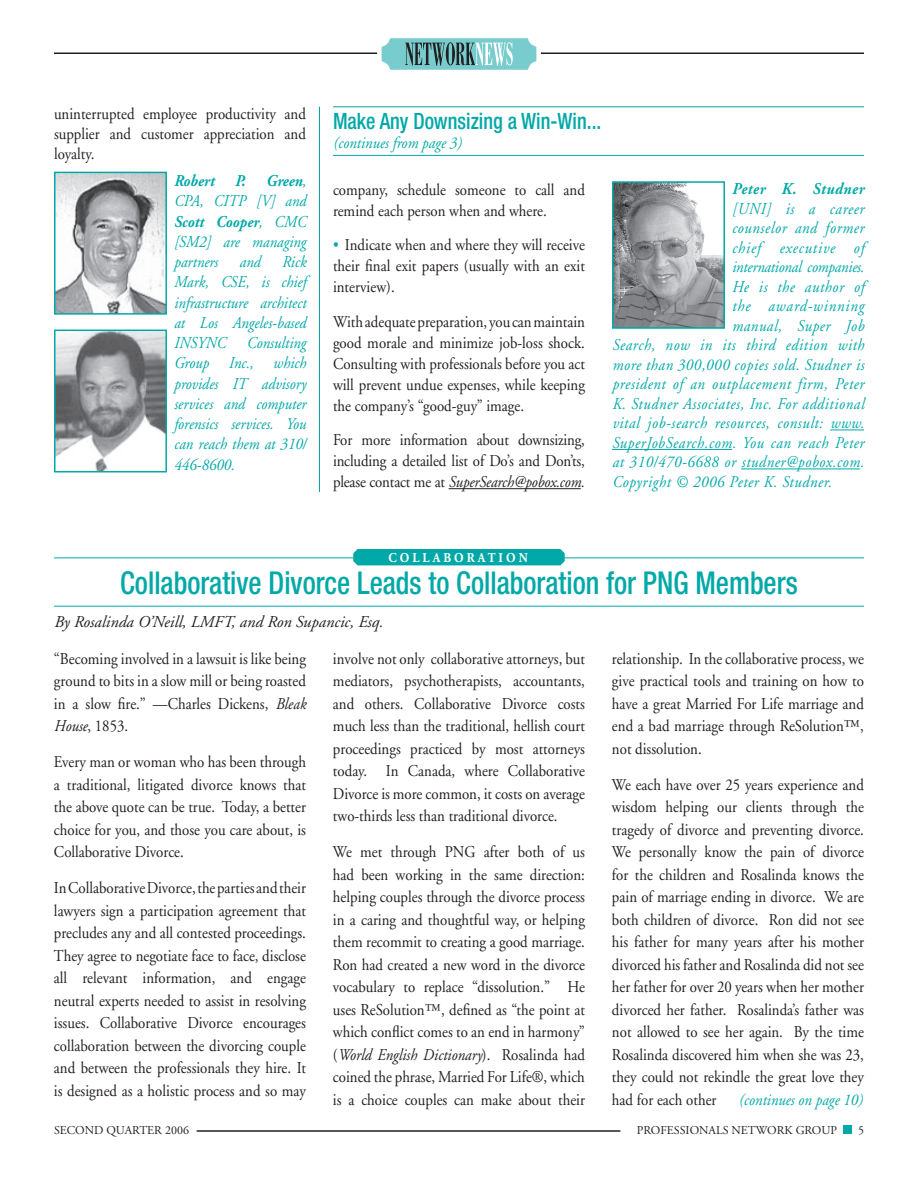
<style>
.page{position:relative;width:918px;height:1188px;background:#fff}
.page>*{position:absolute;margin:0;border:0;box-sizing:border-box;transform-origin:0 0}
.t1{font:500 condensed 31.5px "Helvetica Neue";color:#00a9a7;scale:.9 1}
.t2{font:500 condensed 22.5px "Helvetica Neue";color:#00a9a7;scale:.9 1}
.t3{font:16.5px/22.5px "Adobe Garamond";color:#231f20;text-align:justify;scale:.9 1}
.t4{font:italic 16.5px/20.2px "Adobe Garamond";letter-spacing:.04em;color:#00a9a7;text-align:justify;scale:.9 1}
.t5{font:italic 16.5px "Adobe Garamond";color:#231f20}
.t6{font:italic 16.5px "Adobe Garamond";color:#00a9a7;scale:.9 1}
.t7{font:italic 16.5px "Adobe Garamond";letter-spacing:.06em;color:#00a9a7;scale:.9 1}
.t8{font:italic 16.5px "Adobe Garamond";letter-spacing:-.015em;color:#00a9a7;scale:.9 1}
.t9{font:italic 700 16.5px "Adobe Garamond";letter-spacing:.04em;color:#00a9a7;scale:.9 1}
.t10{font:700 13.5px "Adobe Garamond";letter-spacing:.25em;color:#fff;scale:.9 1}
.t11{font:12px "Adobe Garamond";color:#231f20}
.s1{font-weight:700}
.s2{color:#00a9a7}
.s3{font-style:italic}
</style>
<div class="page">
<hr style="left:54px;top:52px;width:810px;height:2px;background:#231f20">
<div style="left:379px;top:36px;width:160px;height:36px;background:#78cccd;border-radius:9px"></div>
<svg style="left:405px;top:42px;width:108px;height:24px"></svg>
<div style="left:377px;top:34px;width:164px;height:40px;border:4px solid #fff;border-radius:9px"></div>
<div style="left:843px;top:1125px;width:9px;height:9px;background:#00a9a7"></div>
<hr style="left:197px;top:1130px;width:423px;height:2px;background:#231f20">
<img style="left:57px;top:175px;width:107px;height:137px">
<div style="left:54px;top:172px;width:113px;height:143px;border:2px solid #00a9a7"></div>
<img style="left:57px;top:333px;width:107px;height:136px">
<div style="left:54px;top:330px;width:113px;height:142px;border:2px solid #00a9a7"></div>
<hr style="left:333px;top:106px;width:531px;height:1px;background:#00a9a7">
<hr style="left:333px;top:155px;width:531px;height:1px;background:#00a9a7">
<hr style="left:449px;top:488px;width:132px;height:1px;background:#231f20">
<hr style="left:830px;top:430px;width:34px;height:1px;background:#00a9a7">
<hr style="left:612px;top:449px;width:120px;height:1px;background:#00a9a7">
<hr style="left:741px;top:469px;width:119px;height:1px;background:#00a9a7">
<img style="left:615px;top:184px;width:107px;height:142px">
<div style="left:612px;top:181px;width:113px;height:148px;border:2px solid #00a9a7"></div>
<hr style="left:54px;top:558px;width:810px;height:1px;background:#00a9a7">
<hr style="left:54px;top:606px;width:810px;height:1px;background:#00a9a7">
<div style="left:353px;top:549px;width:212px;height:16px;background:#00a9a7"></div>
<hr style="left:319px;top:107px;width:1px;height:385px;background:#00a9a7">
<p class="t3" style="left:54px;top:104px;width:282px;line-height:20.2px">uninterrupted employee productivity and supplier and customer appreciation and loyalty.</p>
<p class="t4" style="left:174px;top:171px;width:148px"><span class="s1">Robert P. Green</span>, CPA, CITP [V] and <span class="s1">Scott Cooper</span>, CMC [SM2] are managing partners</p>
<p class="t4" style="left:239px;top:252px;width:25px">and</p>
<p class="t4" style="left:174px;top:252px;width:149px;text-indent:108px">Rick Mark, CSE, is chief infrastructure architect at Los Angeles-based INSYNC</p>
<p class="t4" style="left:174px;top:333px;width:149px;text-indent:73px">Consulting Group Inc., which provides IT advisory services and computer forensics services. You can reach them at 310/ 446-8600.</p>
<h2 class="t2" style="left:333px;top:107px;width:300px">Make Any Downsizing a Win-Win...</h2>
<p class="t6" style="left:333px;top:134px;width:144px">(continues from page 3)</p>
<p class="t3" style="left:333px;top:179px;width:281px;line-height:21px">company, schedule someone to call and remind each person when and where.</p>
<p class="t3" style="left:333px;top:235px;width:282px;line-height:21px"><span class="s2">•</span> Indicate when and where they will receive their final exit papers (usually with an exit interview).</p>
<p class="t3" style="left:333px;top:311px;width:282px;line-height:21px">With adequate preparation, you can maintain good morale and minimize job-loss shock.<br>Consulting with professionals before you act will prevent undue expenses, while keeping the company’s “good-guy” image.</p>
<p class="t3" style="left:333px;top:430px;width:281px;line-height:21px">For more information about downsizing, including a detailed list of Do’s and Don’ts, please contact me at <span class="s3">SuperSearch@pobox.com.</span></p>
<p class="t9" style="left:732px;top:180px;width:148px">Peter K. Studner</p>
<p class="t4" style="left:732px;top:199px;width:148px">[UNI] is a career</p>
<p class="t4" style="left:732px;top:218px;width:148px">counselor and former</p>
<p class="t7" style="left:732px;top:239px;width:148px">chief executive of</p>
<p class="t8" style="left:732px;top:258px;width:148px">international companies.</p>
<p class="t4" style="left:732px;top:277px;width:148px">He is the author of</p>
<p class="t7" style="left:732px;top:297px;width:148px">the award-winning</p>
<p class="t4" style="left:732px;top:316px;width:148px">manual, Super Job</p>
<p class="t4" style="left:612px;top:335px;width:282px">Search, now in its third edition with</p>
<p class="t4" style="left:612px;top:355px;width:282px">more than 300,000 copies sold. Studner is</p>
<p class="t4" style="left:612px;top:374px;width:281px">president of an outplacement firm, Peter</p>
<p class="t4" style="left:612px;top:394px;width:282px">K. Studner Associates, Inc. For additional</p>
<p class="t4" style="left:612px;top:413px;width:281px">vital job-search resources, consult: www.</p>
<p class="t4" style="left:612px;top:433px;width:281px">SuperJobSearch.com. You can reach Peter</p>
<p class="t4" style="left:612px;top:452px;width:281px">at 310/470-6688 or studner@pobox.com.</p>
<p class="t4" style="left:612px;top:472px;width:246px">Copyright © 2006 Peter K. Studner.</p>
<p class="t10" style="left:389px;top:550px;width:156px">COLLABORATION</p>
<h1 class="t1" style="left:120px;top:564px;width:754px">Collaborative Divorce Leads to Collaboration for PNG Members</h1>
<p class="t5" style="left:54px;top:613px;width:331px">By Rosalinda O’Neill, LMFT, and Ron Supancic, Esq.</p>
<p class="t3" style="left:54px;top:648px;width:281px">“Becoming involved in a lawsuit is like being ground to bits in a slow mill or being roasted in a slow fire.” —Charles Dickens, <span class="s3">Bleak House</span>, 1853.</p>
<p class="t3" style="left:54px;top:751px;width:282px">Every man or woman who has been through a traditional, litigated divorce knows that the above quote can be true. Today, a better choice for you, and those you care about, is Collaborative Divorce.</p>
<p class="t3" style="left:54px;top:877px;width:282px">In Collaborative Divorce, the parties and their lawyers sign a participation agreement that precludes any and all contested proceedings.<br>They agree to negotiate face to face, disclose all relevant information, and engage neutral experts needed to assist in resolving issues. Collaborative Divorce encourages collaboration between the divorcing couple and between the professionals they hire. It is designed as a holistic process and so may</p>
<p class="t3" style="left:333px;top:648px;width:282px">involve not only collaborative attorneys, but mediators, psychotherapists, accountants, and others. Collaborative Divorce costs much less than the traditional, hellish court proceedings practiced by most attorneys today. In Canada, where Collaborative Divorce is more common, it costs on average two-thirds less than traditional divorce.</p>
<p class="t3" style="left:333px;top:841px;width:282px">We met through PNG after both of us had been working in the same direction: helping couples through the divorce process in a caring and thoughtful way, or helping them recommit to creating a good marriage.<br>Ron had created a new word in the divorce vocabulary to replace “dissolution.” He uses ReSolution™, defined as “the point at which conflict comes to an end in harmony” (<span class="s3">World English Dictionary</span>). Rosalinda had coined the phrase, Married For Life®, which is a choice couples can make about their</p>
<p class="t3" style="left:612px;top:648px;width:282px">relationship. In the collaborative process, we give practical tools and training on how to have a great Married For Life marriage and end a bad marriage through ReSolution™, not dissolution.</p>
<p class="t3" style="left:612px;top:774px;width:282px">We each have over 25 years experience and wisdom helping our clients through the tragedy of divorce and preventing divorce.<br>We personally know the pain of divorce for the children and Rosalinda knows the pain of marriage ending in divorce. We are both children of divorce. Ron did not see his father for many years after his mother divorced his father and Rosalinda did not see her father for over 20 years when her mother divorced her father. Rosalinda’s father was not allowed to see her again. By the time Rosalinda discovered him when she was 23, they could not rekindle the great love they had for each other</p>
<p class="t6" style="left:739px;top:1091px;width:139px">(continues on page 10)</p>
<p class="t11" style="left:54px;top:1124px;width:137px">SECOND QUARTER 2006</p>
<p class="t11" style="left:637px;top:1124px;width:202px">PROFESSIONALS NETWORK GROUP</p>
</div>
